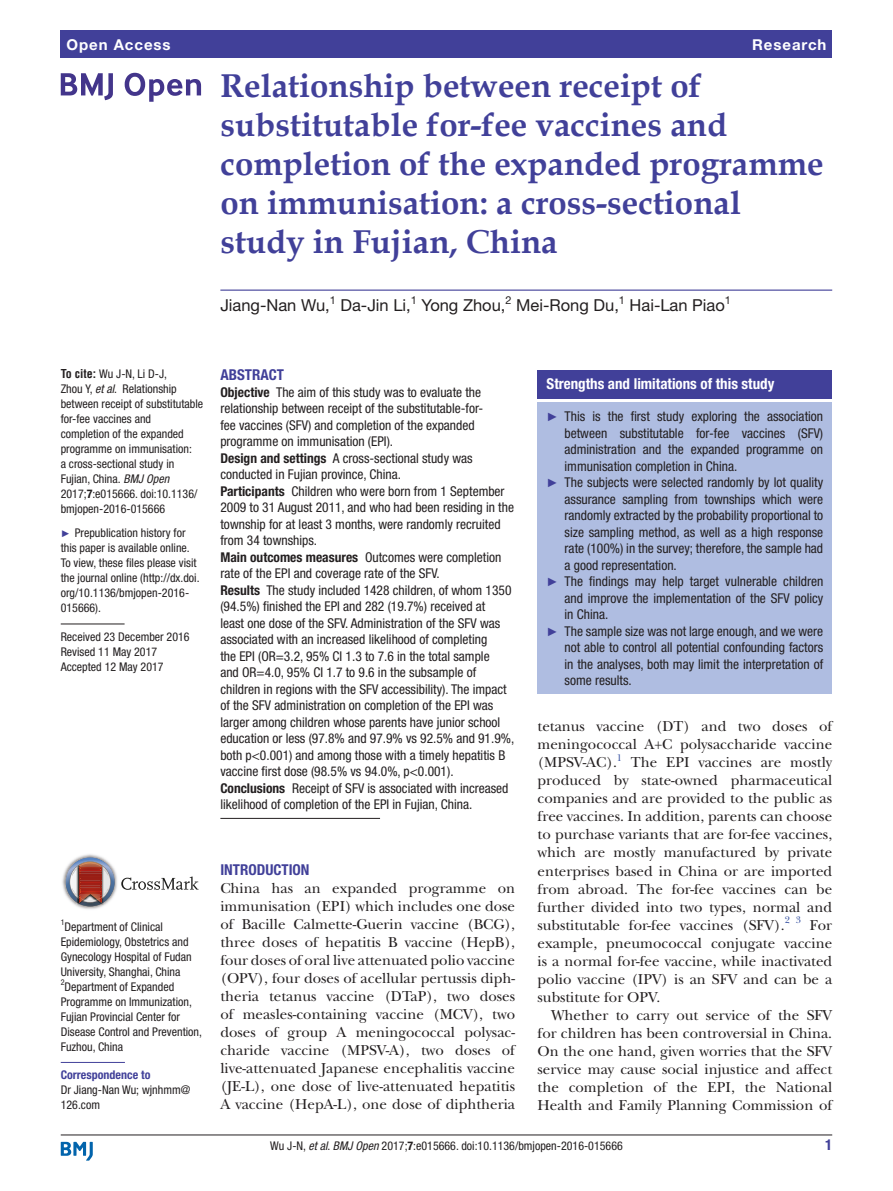
<style>
.page{position:relative;width:893px;height:1191px;background:#fff}
.page>*{position:absolute;margin:0;border:0;box-sizing:border-box;transform-origin:0 0}
.t1{font:700 33px/39px "Book Antiqua";color:#414099}
.t2{font:16.5px "Helvetica Neue LT Std";color:#231f20}
.t3{font:15px/18px "New Baskerville";color:#231f20;text-align:justify}
.t4{font:700 condensed 15px "Helvetica Neue LT Std";color:#fff}
.t5{font:700 condensed 15px "Helvetica Neue LT Std";color:#414099}
.t6{font:700 15px "Helvetica Neue LT Std";letter-spacing:.065em;color:#fff}
.t7{font:condensed 13.5px/16.5px "Helvetica Neue LT Std";color:#231f20}
.t8{font:condensed 12px/15px "Helvetica Neue LT Std";color:#231f20}
.t9{font:700 condensed 12px "Helvetica Neue LT Std";color:#414099}
.t10{font:10.95px "Helvetica Neue LT Std";color:#231f20}
.t11{font:condensed 7.95px "Helvetica Neue LT Std";color:#231f20}
.s1{font-family:"Helvetica LT Std";font-weight:700}
.s2{font-style:italic}
.s3{font-weight:700}
.s4{font-family:"Arial";font-stretch:normal;font-size:9.75px;color:#414099}
.s5{font-family:"Arial";font-stretch:normal;font-size:12px;color:#414099}
</style>
<div class="page">
<hr style="left:61px;top:1134px;width:771px;height:1px;background:#231f20">
<svg style="left:61px;top:1141px;width:32px;height:19px"></svg>
<div style="left:61px;top:31px;width:771px;height:27px;background:#414099"></div>
<hr style="left:220px;top:818px;width:160px;height:1px;background:#231f20">
<hr style="left:220px;top:289px;width:612px;height:2px;background:#414099">
<hr style="left:61px;top:623px;width:64px;height:1px;background:#231f20">
<hr style="left:61px;top:1062px;width:64px;height:1px;background:#414099">
<svg style="left:61px;top:73px;width:52px;height:27px"></svg>
<svg style="left:125px;top:73px;width:76px;height:29px"></svg>
<img style="left:62px;top:854px;width:55px;height:55px">
<svg style="left:66px;top:857px;width:49px;height:49px"></svg>
<svg style="left:121px;top:876px;width:78px;height:13px"></svg>
<div style="left:538px;top:370px;width:294px;height:28px;background:#414099"></div>
<div style="left:538px;top:402px;width:294px;height:292px;background:#afbde1"></div>
<p class="t6" style="left:66px;top:35px;width:106px">Open Access</p>
<p class="t6" style="left:752px;top:35px;width:76px">Research</p>
<h1 class="t1" style="left:220px;top:66px;width:605px">Relationship between receipt of substitutable for-fee vaccines and completion of the expanded programme on immunisation: a cross-sectional study in Fujian, China</h1>
<p class="t2" style="left:220px;top:296px;width:111px">Jiang-Nan Wu,</p>
<p class="t10" style="left:330px;top:293px;width:8px">1</p>
<p class="t2" style="left:340px;top:296px;width:72px">Da-Jin Li,</p>
<p class="t10" style="left:411px;top:293px;width:8px">1</p>
<p class="t2" style="left:421px;top:296px;width:86px">Yong Zhou,</p>
<p class="t10" style="left:506px;top:293px;width:8px">2</p>
<p class="t2" style="left:516px;top:296px;width:104px">Mei-Rong Du,</p>
<p class="t10" style="left:619px;top:293px;width:8px">1</p>
<p class="t2" style="left:630px;top:296px;width:97px">Hai-Lan Piao</p>
<p class="t10" style="left:725px;top:293px;width:8px">1</p>
<p class="t8" style="left:61px;top:366px;width:144px"><span class="s1">To cite:</span> Wu J-N, Li D-J,<br>Zhou Y, <span class="s2">et al</span>. Relationship between receipt of substitutable for-fee vaccines and<br>completion of the expanded programme on immunisation:<br>a cross-sectional study in<br>Fujian, China. <span class="s2">BMJ Open<br></span>2017;<span class="s3">7</span>:e015666. doi:10.1136/ bmjopen-2016-015666</p>
<p class="t8" style="left:61px;top:525px;width:140px"><span class="s4">►</span> Prepublication history for this paper is available online.<br>To view, these files please visit the journal online (http://dx.doi. org/10.1136/bmjopen-2016-<br>015666).</p>
<p class="t8" style="left:61px;top:629px;width:130px">Received 23 December 2016<br>Revised 11 May 2017<br>Accepted 12 May 2017</p>
<p class="t11" style="left:61px;top:918px;width:5px">1</p>
<p class="t8" style="left:61px;top:919px;width:132px;text-indent:4px">Department of Clinical<br>Epidemiology, Obstetrics and<br>Gynecology Hospital of Fudan<br>University, Shanghai, China</p>
<p class="t11" style="left:61px;top:978px;width:5px">2</p>
<p class="t8" style="left:61px;top:979px;width:143px;text-indent:4px">Department of Expanded<br>Programme on Immunization,<br>Fujian Provincial Center for<br>Disease Control and Prevention,<br>Fuzhou, China</p>
<p class="t9" style="left:61px;top:1067px;width:91px">Correspondence to</p>
<p class="t8" style="left:61px;top:1082px;width:131px">Dr Jiang-Nan Wu; wjnhmm@<br>126.com</p>
<p class="t5" style="left:220px;top:366px;width:65px">Abstract</p>
<p class="t7" style="left:220px;top:384px;width:295px"><span class="s3">Objective</span> The aim of this study was to evaluate the relationship between receipt of the substitutable-for-<br>fee vaccines (SFV) and completion of the expanded programme on immunisation (EPI).<br><span class="s3">Design and settings</span> A cross-sectional study was conducted in Fujian province, China.<br><span class="s3">Participants</span> Children who were born from 1 September 2009 to 31 August 2011, and who had been residing in the township for at least 3 months, were randomly recruited from 34 townships.<br><span class="s3">Main outcomes measures</span> Outcomes were completion rate of the EPI and coverage rate of the SFV.<br><span class="s3">Results</span> The study included 1428 children, of whom 1350 (94.5%) finished the EPI and 282 (19.7%) received at<br>least one dose of the SFV. Administration of the SFV was associated with an increased likelihood of completing<br>the EPI (OR=3.2, 95% CI 1.3 to 7.6 in the total sample<br>and OR=4.0, 95% CI 1.7 to 9.6 in the subsample of children in regions with the SFV accessibility). The impact of the SFV administration on completion of the EPI was larger among children whose parents have junior school education or less (97.8% and 97.9% vs 92.5% and 91.9%, both p&lt;0.001) and among those with a timely hepatitis B vaccine first dose (98.5% vs 94.0%, p&lt;0.001).<br><span class="s3">Conclusions</span> Receipt of SFV is associated with increased likelihood of completion of the EPI in Fujian, China.</p>
<p class="t5" style="left:220px;top:861px;width:91px">Introduction</p>
<p class="t3" style="left:220px;top:879px;width:296px">China has an expanded programme on immunisation (EPI) which includes one dose of Bacille Calmette-Guerin vaccine (BCG), three doses of hepatitis B vaccine (HepB), four doses of oral live attenuated polio vaccine (OPV), four doses of acellular pertussis diph&shy;theria tetanus vaccine (DTaP), two doses of measles-containing vaccine (MCV), two doses of group A meningococcal polysac&shy;charide vaccine (MPSV-A), two doses of live-attenuated Japanese encephalitis vaccine (JE-L), one dose of live-attenuated hepatitis A vaccine (HepA-L), one dose of diphtheria</p>
<p class="t4" style="left:547px;top:375px;width:229px">Strengths and limitations of this study</p>
<p class="t7" style="left:547px;top:408px;width:278px"><span class="s5">►</span> This is the first study exploring the association</p>
<p class="t7" style="left:565px;top:424px;width:260px">between substitutable for-fee vaccines (SFV)</p>
<p class="t7" style="left:565px;top:441px;width:260px">administration and the expanded programme on</p>
<p class="t7" style="left:565px;top:457px;width:174px">immunisation completion in China.</p>
<p class="t7" style="left:547px;top:474px;width:278px"><span class="s5">►</span> The subjects were selected randomly by lot quality</p>
<p class="t7" style="left:565px;top:490px;width:260px">assurance sampling from townships which were</p>
<p class="t7" style="left:565px;top:507px;width:260px">randomly extracted by the probability proportional to</p>
<p class="t7" style="left:565px;top:523px;width:260px">size sampling method, as well as a high response</p>
<p class="t7" style="left:565px;top:540px;width:260px">rate (100%) in the survey; therefore, the sample had</p>
<p class="t7" style="left:565px;top:556px;width:114px">a good representation.</p>
<p class="t7" style="left:547px;top:573px;width:278px"><span class="s5">►</span> The findings may help target vulnerable children</p>
<p class="t7" style="left:565px;top:589px;width:260px">and improve the implementation of the SFV policy</p>
<p class="t7" style="left:565px;top:606px;width:45px">in China.</p>
<p class="t7" style="left:547px;top:622px;width:278px"><span class="s5">►</span> The sample size was not large enough, and we were</p>
<p class="t7" style="left:565px;top:639px;width:260px">not able to control all potential confounding factors</p>
<p class="t7" style="left:565px;top:655px;width:260px">in the analyses, both may limit the interpretation of</p>
<p class="t7" style="left:565px;top:672px;width:69px">some results.</p>
<p class="t3" style="left:538px;top:717px;width:296px">tetanus vaccine (DT) and two doses of meningococcal A+C polysaccharide vaccine (MPSV-AC).<sup>1</sup></p>
<p class="t3" style="left:538px;top:753px;width:296px;text-indent:93px">The EPI vaccines are mostly produced by state-owned pharmaceutical companies and are provided to the public as free vaccines. In addition, parents can choose to purchase variants that are for-fee vaccines, which are mostly manufactured by private enterprises based in China or are imported from abroad. The for-fee vaccines can be further divided into two types, normal and substitutable for-fee vaccines (SFV).<sup>2</sup> <sup>3</sup></p>
<p class="t3" style="left:538px;top:915px;width:296px;text-indent:272px">For example, pneumococcal conjugate vaccine is a normal for-fee vaccine, while inactivated polio vaccine (IPV) is an SFV and can be a substitute for OPV.</p>
<p class="t3" style="left:538px;top:1005px;width:296px;text-indent:14px">Whether to carry out service of the SFV for children has been controversial in China.<br>On the one hand, given worries that the SFV service may cause social injustice and affect the completion of the EPI, the National Health and Family Planning Commission of</p>
<p class="t8" style="left:270px;top:1137px;width:354px">Wu J-N, <span class="s2">et al</span>. <span class="s2">BMJ Open</span> 2017;<span class="s3">7</span>:e015666. doi:10.1136/bmjopen-2016-015666</p>
<p class="t5" style="left:825px;top:1135px;width:9px">1</p>
</div>
